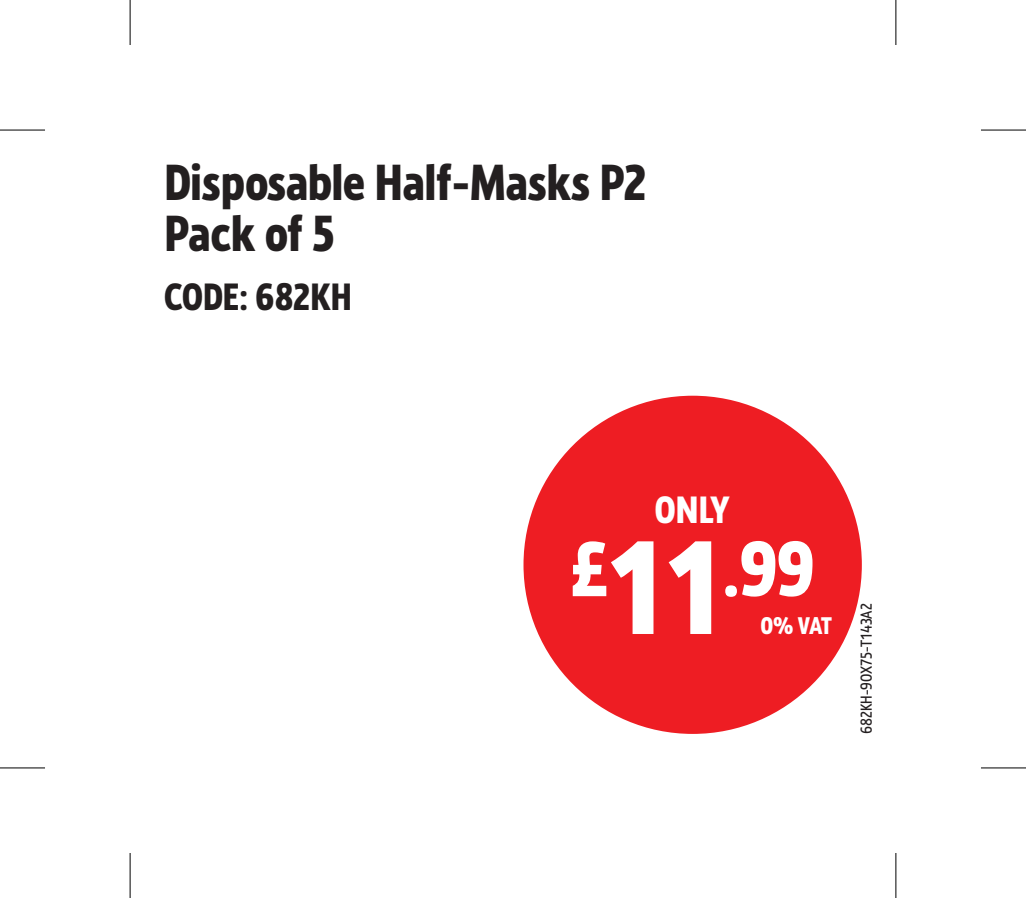
<style>
.page{position:relative;width:1026px;height:898px;background:#fff}
.page>*{position:absolute;margin:0;border:0;box-sizing:border-box;transform-origin:0 0}
.SFX_Selling_Price{font:700 73.5px "Screwfix";color:#fff}
.Item_heading{font:700 48px/51px "Screwfix";color:#231f20}
.CODE{font:700 36px "Screwfix";color:#231f20}
.SFX_Price_Only{font:700 36px "Screwfix";color:#fff}
.SFX_Each{font:700 22.8px "Screwfix";color:#fff}
.POS_REF_CODE{font:15px "Screwfix";color:#231f20}
.s1{font-size:126px}
</style>
<div class="page">
<div style="left:523px;top:396px;width:338px;height:338px;background:#ee1d23;border-radius:50%"></div>
<svg style="left:0;top:129px;width:45px;height:1px"></svg>
<svg style="left:981px;top:129px;width:44px;height:1px"></svg>
<svg style="left:0;top:768px;width:45px;height:1px"></svg>
<svg style="left:981px;top:768px;width:44px;height:1px"></svg>
<svg style="left:129px;top:0;width:1px;height:45px"></svg>
<svg style="left:129px;top:853px;width:1px;height:45px"></svg>
<hr style="left:0;top:130px;width:45px;height:1px;background:#000">
<hr style="left:980px;top:130px;width:45px;height:1px;background:#000">
<hr style="left:0;top:767px;width:45px;height:1px;background:#000">
<hr style="left:980px;top:767px;width:45px;height:1px;background:#000">
<hr style="left:130px;top:0;width:1px;height:45px;background:#000">
<hr style="left:130px;top:853px;width:1px;height:45px;background:#000">
<hr style="left:895px;top:0;width:1px;height:45px;background:#000">
<hr style="left:895px;top:853px;width:1px;height:45px;background:#000">
<p class="Item_heading" style="left:164px;top:156px;width:483px">Disposable Half-Masks P2<br>Pack of 5</p>
<p class="CODE" style="left:164px;top:273px;width:189px">CODE: 682KH</p>
<p class="SFX_Price_Only" style="left:654px;top:486px;width:77px">ONLY</p>
<p class="SFX_Selling_Price" style="left:570px;top:520px;width:245px">£<span class="s1">11</span>.99</p>
<p class="SFX_Each" style="left:760px;top:610px;width:73px">0% VAT</p>
<p class="POS_REF_CODE" style="left:856px;top:734px;width:132px;rotate:-90deg">682KH-90X75-T143A2</p>
</div>
